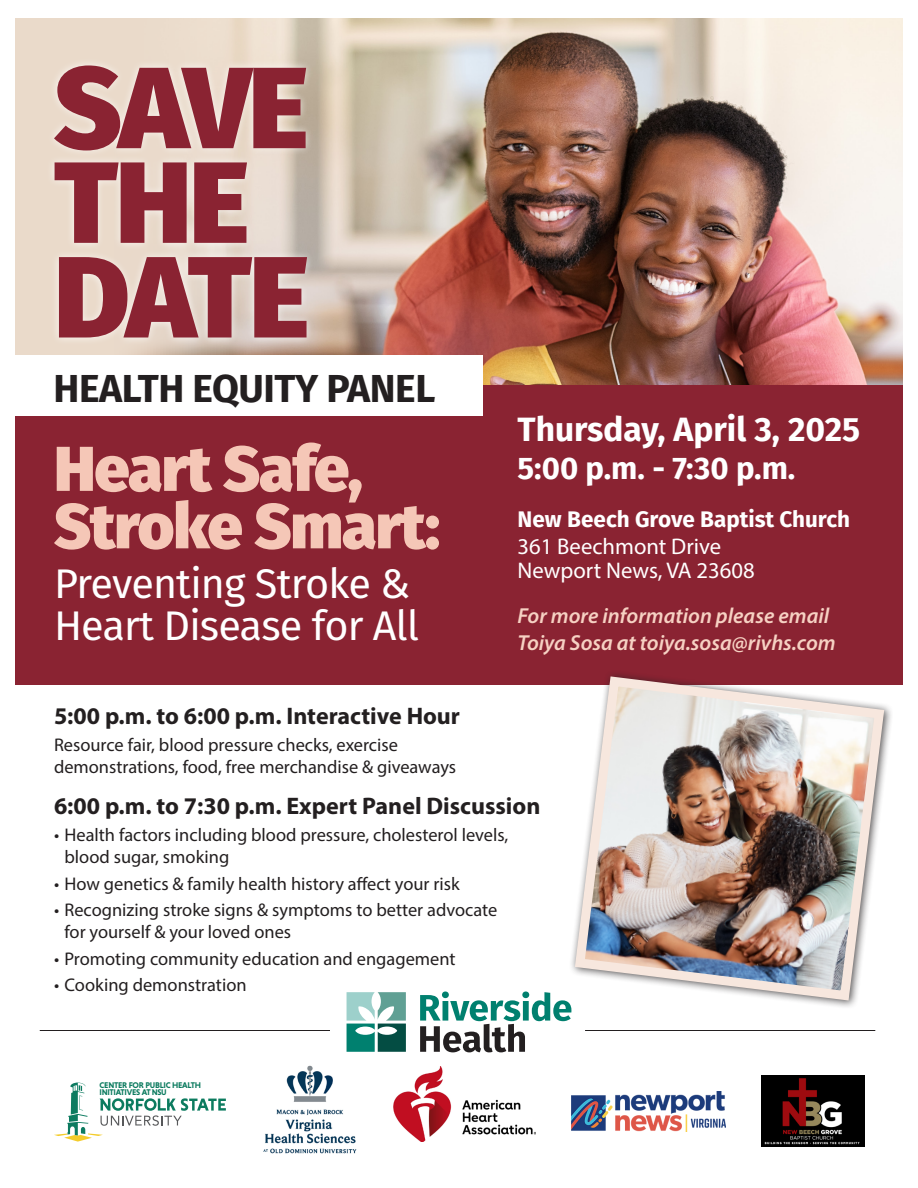
<style>
.page{position:relative;width:918px;height:1188px;background:#fff}
.page>*{position:absolute;margin:0;border:0;box-sizing:border-box;transform-origin:0 0}
.t1{font:800 115.5px "Fira Sans";letter-spacing:-.025em;color:#8a2332}
.t2{font:800 63.3px "Fira Sans";letter-spacing:-.02em;color:#f5c7b7}
.t3{font:41.4px/42.3px "Fira Sans";letter-spacing:-.02em;color:#fff}
.t4{font:700 39px "Fira Sans";letter-spacing:-.01em;color:#231f20}
.t5{font:700 33.75px "Fira Sans";color:#fff}
.t6{font:700 31.2px "Fira Sans";color:#fff}
.t7{font:700 24px "Myriad Pro";color:#231f20}
.t8{font:22.65px/24.5px "Myriad Pro";color:#fff}
.t9{font:700 22.5px "Fira Sans";color:#fff}
.t10{font:italic 600 21.75px/27px "Myriad Pro";color:#f6d1c3}
.t11{font:18.3px/22px "Myriad Pro";color:#231f20}
.t12{font:700 8.4px/7.2px "Niveau Grotesk";letter-spacing:-.03em;color:#0c7b5f}
</style>
<div class="page">
<div style="left:15px;top:18px;width:888px;height:441px;background:#eadaca"></div>
<img style="left:134px;top:18px;width:769px;height:368px">
<div style="left:15px;top:386px;width:888px;height:299px;background:#8a2332"></div>
<div style="left:0;top:355px;width:483px;height:61px;background:#fff"></div>
<div style="left:46px;top:57px;width:269px;height:289px;background:#fff;opacity:.75"></div>
<svg style="left:420px;top:992px;width:151px;height:60px"></svg>
<svg style="left:347px;top:992px;width:59px;height:60px"></svg>
<img style="left:572px;top:1091px;width:153px;height:40px">
<img style="left:393px;top:1066px;width:143px;height:76px">
<img style="left:761px;top:1076px;width:103px;height:71px">
<svg style="left:54px;top:1083px;width:172px;height:59px"></svg>
<img style="left:263px;top:1065px;width:94px;height:89px">
<hr style="left:40px;top:1030px;width:290px;height:1px;background:#231f20">
<hr style="left:585px;top:1030px;width:290px;height:1px;background:#231f20">
<div style="left:569px;top:670px;width:324px;height:340px;background:#fff"></div>
<img style="left:570px;top:671px;width:319px;height:335px">
<p class="t1" style="left:54px;top:5px;width:256px">SAVE</p>
<p class="t1" style="left:54px;top:100px;width:197px">THE</p>
<p class="t1" style="left:54px;top:194px;width:257px">DATE</p>
<p class="t4" style="left:54px;top:356px;width:383px">HEALTH EQUITY PANEL</p>
<p class="t2" style="left:54px;top:412px;width:310px">Heart Safe,</p>
<p class="t2" style="left:54px;top:470px;width:388px">Stroke Smart:</p>
<p class="t3" style="left:54px;top:561px;width:367px">Preventing Stroke &amp;<br>Heart Disease for All</p>
<p class="t5" style="left:518px;top:401px;width:344px">Thursday, April 3, 2025</p>
<p class="t6" style="left:518px;top:442px;width:279px">5:00 p.m. - 7:30 p.m.</p>
<p class="t9" style="left:518px;top:500px;width:334px">New Beech Grove Baptist Church</p>
<p class="t8" style="left:518px;top:534px;width:239px">361 Beechmont Drive<br>Newport News, VA 23608</p>
<p class="t10" style="left:518px;top:602px;width:320px">For more information please email<br>Toiya Sosa at toiya.sosa@rivhs.com</p>
<p class="t7" style="left:54px;top:701px;width:408px">5:00 p.m. to 6:00 p.m. Interactive Hour</p>
<p class="t11" style="left:54px;top:734px;width:404px">Resource fair, blood pressure checks, exercise demonstrations, food, free merchandise &amp; giveaways</p>
<p class="t7" style="left:54px;top:791px;width:488px">6:00 p.m. to 7:30 p.m. Expert Panel Discussion</p>
<p class="t11" style="left:64px;top:824px;width:445px;text-indent:-10px">• Health factors including blood pressure, cholesterol levels, blood sugar, smoking</p>
<p class="t11" style="left:54px;top:872px;width:407px">• How genetics &amp; family health history affect your risk</p>
<p class="t11" style="left:64px;top:899px;width:434px;text-indent:-10px">• Recognizing stroke signs &amp; symptoms to better advocate for yourself &amp; your loved ones</p>
<p class="t11" style="left:54px;top:947px;width:403px">• Promoting community education and engagement</p>
<p class="t11" style="left:54px;top:974px;width:194px">• Cooking demonstration</p>
<p class="t12" style="left:99px;top:1081px;width:103px">CENTER FOR PUBLIC HEALTH<br>INITIATIVES AT NSU</p>
</div>
